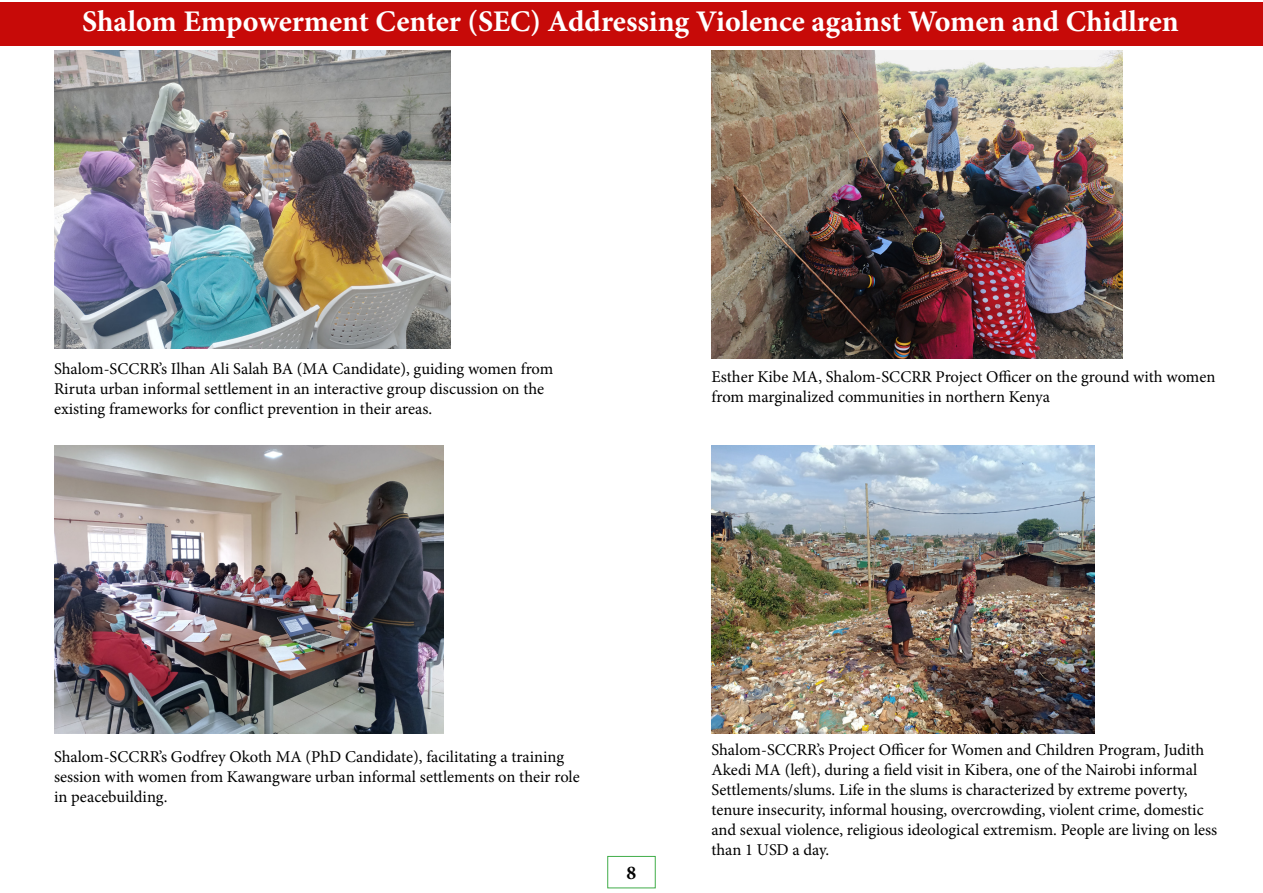
<style>
.page{position:relative;width:1263px;height:893px;background:#fff}
.page>*{position:absolute;margin:0;border:0;box-sizing:border-box;transform-origin:0 0}
.t1{font:700 30px "Minion Pro";color:#fff}
.t2{font:700 19.5px "Minion Pro";color:#000}
.t3{font:16.5px/19.8px "Minion Pro";color:#000}
</style>
<div class="page">
<div style="left:0;top:2px;width:1263px;height:43px;background:#c70a08"></div>
<img style="left:54px;top:445px;width:389px;height:288px">
<img style="left:54px;top:51px;width:397px;height:297px">
<img style="left:711px;top:50px;width:411px;height:308px">
<img style="left:711px;top:445px;width:384px;height:288px">
<div style="left:607px;top:856px;width:49px;height:32px;border:1px solid #41ad49"></div>
<h1 class="t1" style="left:82px;top:0;width:1098px">Shalom Empowerment Center (SEC) Addressing Violence against Women and Chidlren</h1>
<p class="t3" style="left:54px;top:359px;width:501px">Shalom-SCCRR’s Ilhan Ali Salah BA (MA Candidate), guiding women from<br>Riruta urban informal settlement in an interactive group discussion on the existing frameworks for conflict prevention in their areas.</p>
<p class="t3" style="left:711px;top:367px;width:505px">Esther Kibe MA, Shalom-SCCRR Project Officer on the ground with women from marginalized communities in northern Kenya</p>
<p class="t3" style="left:54px;top:747px;width:527px">Shalom-SCCRR’s Godfrey Okoth MA (PhD Candidate), facilitating a training session with women from Kawangware urban informal settlements on their role in peacebuilding.</p>
<p class="t3" style="left:711px;top:740px;width:507px">Shalom-SCCRR’s Project Officer for Women and Children Program, Judith Akedi MA (left), during a field visit in Kibera, one of the Nairobi informal Settlements/slums. Life in the slums is characterized by extreme poverty, tenure insecurity, informal housing, overcrowding, violent crime, domestic and sexual violence, religious ideological extremism. People are living on less than 1 USD a day.</p>
<p class="t2" style="left:627px;top:859px;width:11px">8</p>
</div>
